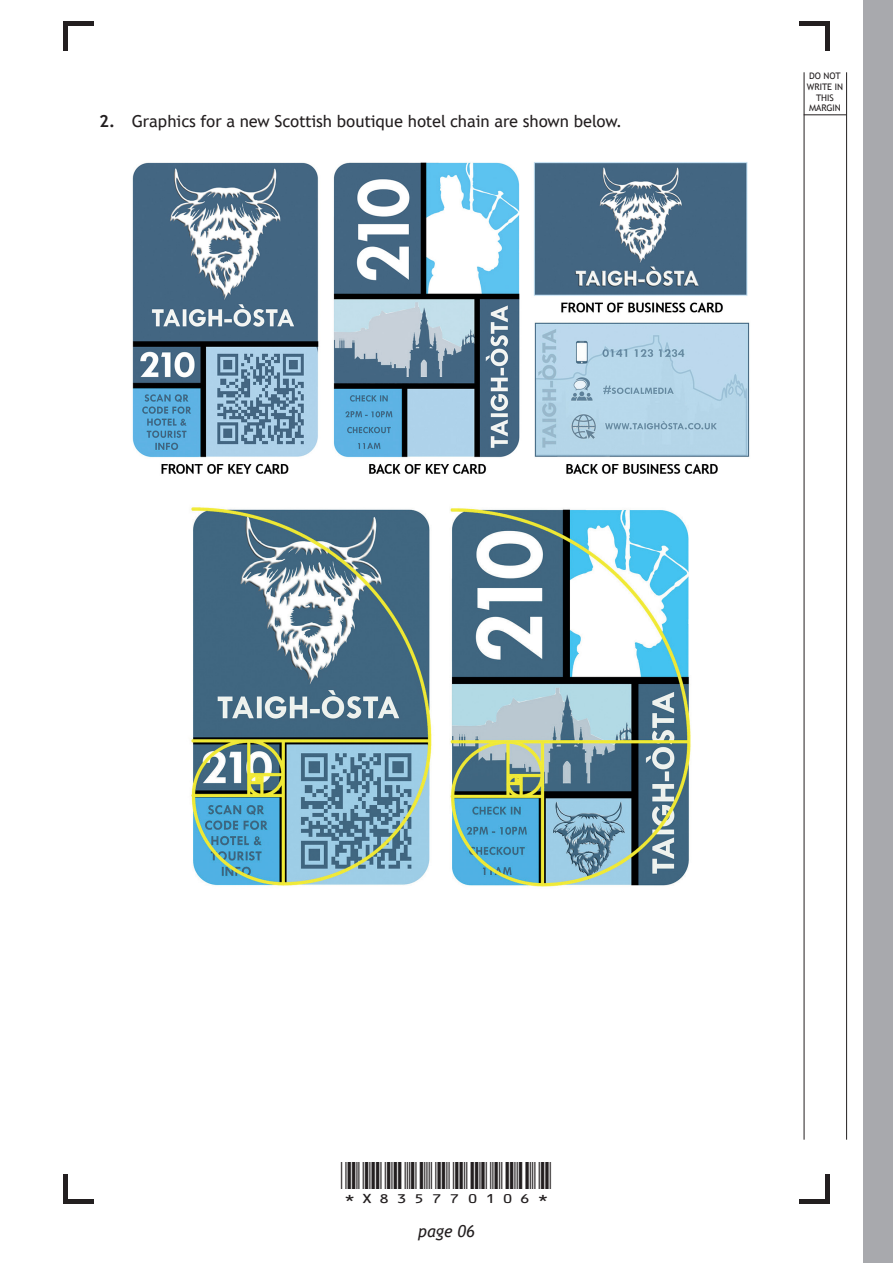
<style>
.page{position:relative;width:893px;height:1263px;background:#fff}
.page>*{position:absolute;margin:0;border:0;box-sizing:border-box;transform-origin:0 0}
.t1{font:18px "BC39 Short HR";color:#231f20;scale:1.25 1}
.t2{font:16.5px "Trebuchet 2010";color:#231f20}
.t3{font:italic 16.5px "Trebuchet 2010";color:#231f20}
.t4{font:9px/10.8px "Trebuchet 2010";color:#231f20;text-align:center}
.s1{font-weight:700}
</style>
<div class="page">
<hr style="left:64px;top:21px;width:4px;height:30px;background:#231f20">
<hr style="left:825px;top:21px;width:4px;height:30px;background:#231f20">
<hr style="left:64px;top:1174px;width:4px;height:29px;background:#231f20">
<hr style="left:825px;top:1174px;width:4px;height:29px;background:#231f20">
<div style="left:64px;top:21px;width:30px;height:5px;background:#231f20"></div>
<div style="left:799px;top:21px;width:30px;height:5px;background:#231f20"></div>
<hr style="left:799px;top:1199px;width:30px;height:4px;background:#231f20">
<hr style="left:64px;top:1199px;width:30px;height:4px;background:#231f20">
<div style="left:863px;top:0;width:30px;height:1263px;background:#a8a9ad"></div>
<hr style="left:846px;top:72px;width:1px;height:1068px;background:#231f20">
<hr style="left:804px;top:72px;width:1px;height:1068px;background:#231f20">
<hr style="left:804px;top:114px;width:42px;height:1px;background:#231f20">
<img style="left:132px;top:162px;width:618px;height:312px">
<img style="left:191px;top:507px;width:500px;height:380px">
<p class="t2" style="left:100px;top:111px;width:523px"><span class="s1">2.</span> Graphics for a new Scottish boutique hotel chain are shown below.</p>
<p class="t4" style="left:807px;top:70px;width:38px">DO NOT<br>WRITE IN<br>THIS<br>MARGIN</p>
<p class="t1" style="left:341px;top:1172px;width:170px">*X835770106*</p>
<p class="t3" style="left:418px;top:1221px;width:58px">page 06</p>
</div>
